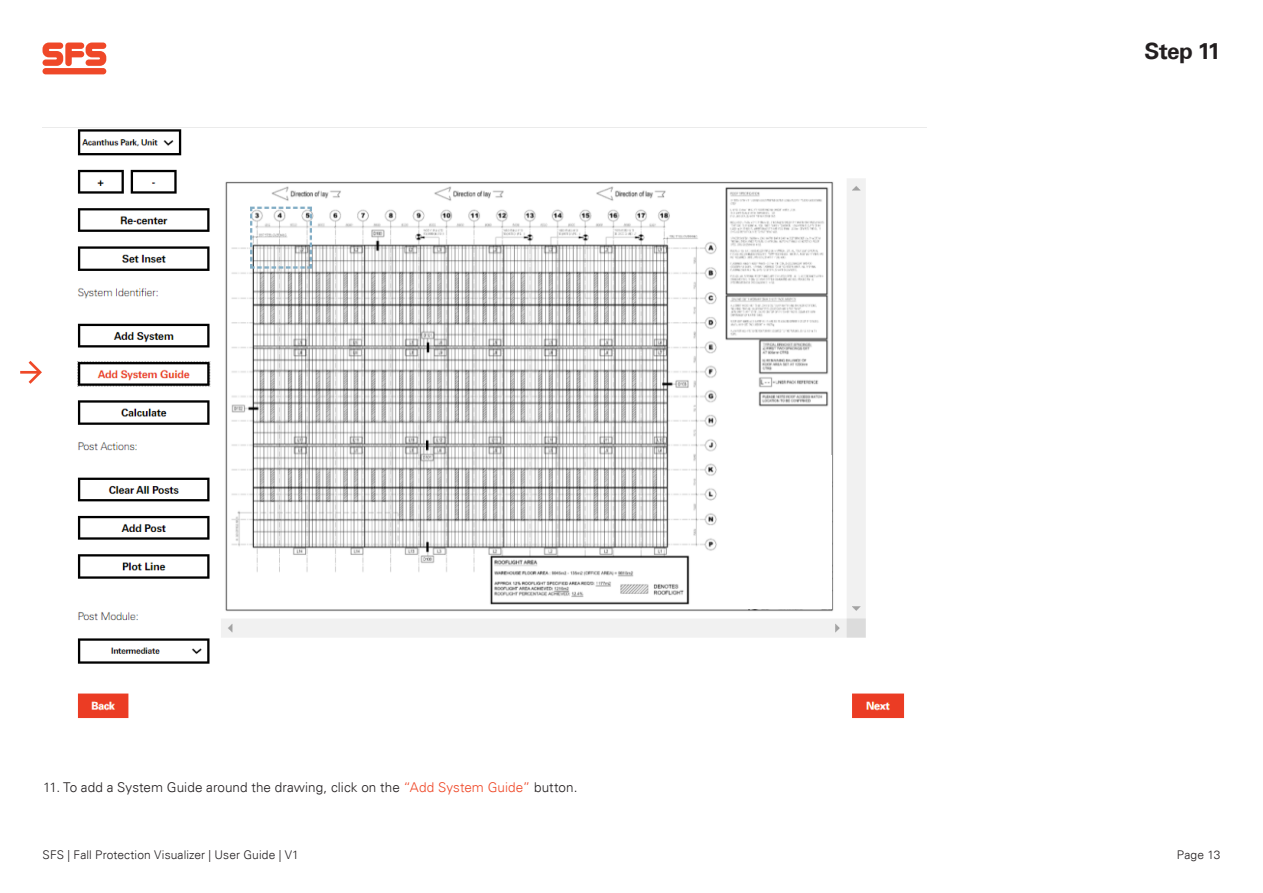
<style>
.page{position:relative;width:1263px;height:893px;background:#fff}
.page>*{position:absolute;margin:0;border:0;box-sizing:border-box;transform-origin:0 0}
.A4_Lead{font:700 22.5px "Univers";letter-spacing:-.025em;color:#231f20}
.t1{font:300 13.5px "Univers";letter-spacing:.005em;color:#231f20}
.t2{font:300 12px "Univers";letter-spacing:.01em;color:#231f20}
.s1{color:#ef4828}
</style>
<div class="page">
<svg style="left:43px;top:43px;width:63px;height:23px"></svg>
<div style="left:42px;top:68px;width:64px;height:6px;background:#ef4828;border-radius:3px"></div>
<img style="left:77px;top:129px;width:828px;height:590px">
<svg style="left:20px;top:361px;width:22px;height:23px"></svg>
<div style="left:742px;top:455px;width:89px;height:153px;background:#fff"></div>
<p class="t1" style="left:43px;top:779px;width:536px">11. To add a System Guide around the drawing, click on the <span class="s1">“Add System Guide”</span> button.</p>
<p class="A4_Lead" style="left:1144px;top:38px;width:77px">Step 11</p>
<p class="t2" style="left:43px;top:848px;width:258px">SFS | Fall Protection Visualizer | User Guide | V1</p>
<p class="t2" style="left:1177px;top:848px;width:45px">Page 13</p>
</div>
